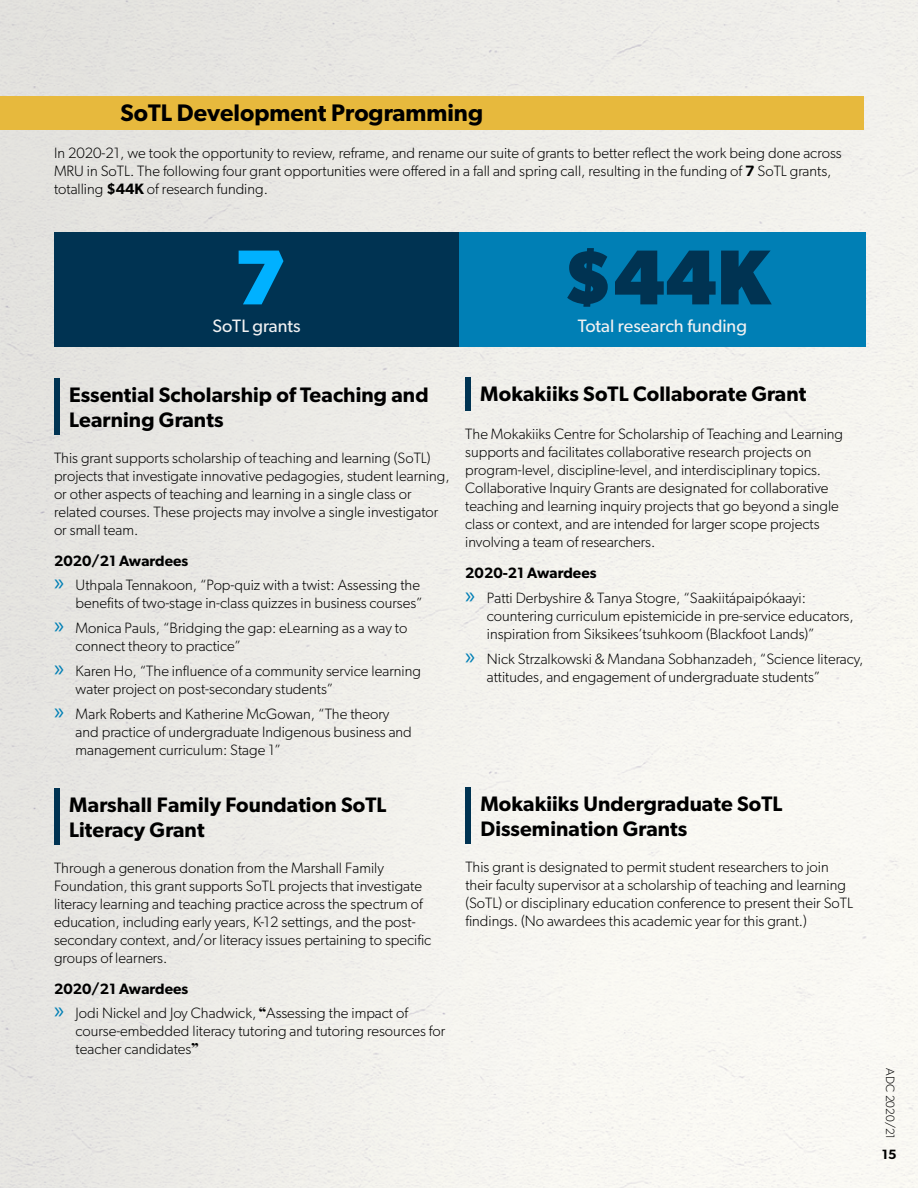
<style>
.page{position:relative;width:918px;height:1188px;background:#fff}
.page>*{position:absolute;margin:0;border:0;box-sizing:border-box;transform-origin:0 0}
.t1{font:700 78px "Gibson";color:#003352}
.t2{font:700 78px "Gibson";color:#00b1ff}
.t3{font:600 24px "Gibson";color:#000}
.t4{font:600 21px/25.2px "Gibson";letter-spacing:.005em;color:#000}
.t5{font:18px "Gibson";color:#f1f1f2}
.t6{font:300 15px/18px "Gibson";color:#000}
.t7{font:600 15px "Gibson";color:#000}
.t8{font:600 13.5px "Gibson";color:#000}
.t9{font:300 12px "Gibson";color:#000}
.s1{font-weight:600}
.s2{font-family:"Myriad Pro";font-weight:400;font-size:24px;color:#007fb5}
.s3{font-family:"Elephant";font-weight:400}
</style>
<div class="page">
<img style="left:0;top:0;width:918px;height:1188px">
<div style="left:0;top:96px;width:864px;height:34px;background:#e7b93d"></div>
<div style="left:54px;top:378px;width:6px;height:56px;background:#003352"></div>
<div style="left:466px;top:377px;width:5px;height:34px;background:#003352"></div>
<div style="left:54px;top:788px;width:5px;height:56px;background:#003352"></div>
<div style="left:465px;top:788px;width:6px;height:56px;background:#003352"></div>
<div style="left:54px;top:233px;width:405px;height:114px;background:#003352"></div>
<div style="left:459px;top:233px;width:406px;height:114px;background:#007fb5"></div>
<p class="t3" style="left:121px;top:99px;width:364px">SoTL Development Programming</p>
<p class="t6" style="left:54px;top:144px;width:789px">In 2020-21, we took the opportunity to review, reframe, and rename our suite of grants to better reflect the work being done across<br>MRU in SoTL. The following four grant opportunities were offered in a fall and spring call, resulting in the funding of <span class="s1">7</span> SoTL grants, totalling <span class="s1">$44K</span> of research funding.</p>
<p class="t2" style="left:234px;top:231px;width:53px">7</p>
<p class="t1" style="left:562px;top:231px;width:210px">$44K</p>
<p class="t5" style="left:212px;top:315px;width:90px">SoTL grants</p>
<p class="t5" style="left:578px;top:315px;width:171px">Total research funding</p>
<p class="t4" style="left:69px;top:381px;width:361px">Essential Scholarship of Teaching and<br>Learning Grants</p>
<p class="t4" style="left:480px;top:380px;width:328px">Mokakiiks SoTL Collaborate Grant</p>
<p class="t6" style="left:54px;top:449px;width:397px">This grant supports scholarship of teaching and learning (SoTL) projects that investigate innovative pedagogies, student learning, or other aspects of teaching and learning in a single class or related courses. These projects may involve a single investigator or small team.</p>
<p class="t7" style="left:54px;top:551px;width:136px">2020/21 Awardees</p>
<p class="t6" style="left:54px;top:576px;width:370px;text-align:right"><span class="s2">»</span> Uthpala Tennakoon, “Pop-quiz with a twist: Assessing the benefits of two-stage in-class quizzes in business courses”</p>
<p class="t6" style="left:76px;top:619px;width:333px;text-indent:-22px"><span class="s2">»</span> Monica Pauls, “Bridging the gap: eLearning as a way to connect theory to practice”</p>
<p class="t6" style="left:76px;top:662px;width:347px;text-indent:-22px"><span class="s2">»</span> Karen Ho, “The influence of a community service learning water project on post-secondary students”</p>
<p class="t6" style="left:76px;top:704px;width:338px;text-indent:-22px"><span class="s2">»</span> Mark Roberts and Katherine McGowan, “The theory and practice of undergraduate Indigenous business and management curriculum: Stage 1”</p>
<p class="t6" style="left:465px;top:425px;width:379px">The Mokakiiks Centre for Scholarship of Teaching and Learning supports and facilitates collaborative research projects on program-level, discipline-level, and interdisciplinary topics.<br>Collaborative Inquiry Grants are designated for collaborative teaching and learning inquiry projects that go beyond a single class or context, and are intended for larger scope projects involving a team of researchers.</p>
<p class="t7" style="left:465px;top:564px;width:133px">2020-21 Awardees</p>
<p class="t6" style="left:487px;top:589px;width:368px;text-indent:-22px"><span class="s2">»</span> Patti Derbyshire &amp; Tanya Stogre, “Saakiitápaipókaayi: countering curriculum epistemicide in pre-service educators, inspiration from Siksikees’tsuhkoom (Blackfoot Lands)”</p>
<p class="t6" style="left:487px;top:649px;width:378px;text-indent:-22px"><span class="s2">»</span> Nick Strzalkowski &amp; Mandana Sobhanzadeh, “Science literacy, attitudes, and engagement of undergraduate students”</p>
<p class="t4" style="left:69px;top:792px;width:319px">Marshall Family Foundation SoTL<br>Literacy Grant</p>
<p class="t4" style="left:480px;top:791px;width:304px">Mokakiiks Undergraduate SoTL<br>Dissemination Grants</p>
<p class="t6" style="left:54px;top:859px;width:379px">Through a generous donation from the Marshall Family Foundation, this grant supports SoTL projects that investigate literacy learning and teaching practice across the spectrum of education, including early years, K-12 settings, and the post&shy;secondary context, and/or literacy issues pertaining to specific groups of learners.</p>
<p class="t7" style="left:54px;top:980px;width:136px">2020/21 Awardees</p>
<p class="t6" style="left:76px;top:1004px;width:371px;text-indent:-22px"><span class="s2">»</span> Jodi Nickel and Joy Chadwick, <span class="s3">“</span>Assessing the impact of course-embedded literacy tutoring and tutoring resources for teacher candidates<span class="s3">”</span></p>
<p class="t6" style="left:465px;top:858px;width:389px">This grant is designated to permit student researchers to join their faculty supervisor at a scholarship of teaching and learning (SoTL) or disciplinary education conference to present their SoTL findings. (No awardees this academic year for this grant.)</p>
<p class="t9" style="left:897px;top:1068px;width:73px;rotate:90deg">ADC 2020/21</p>
<p class="t8" style="left:882px;top:1147px;width:16px">15</p>
</div>
